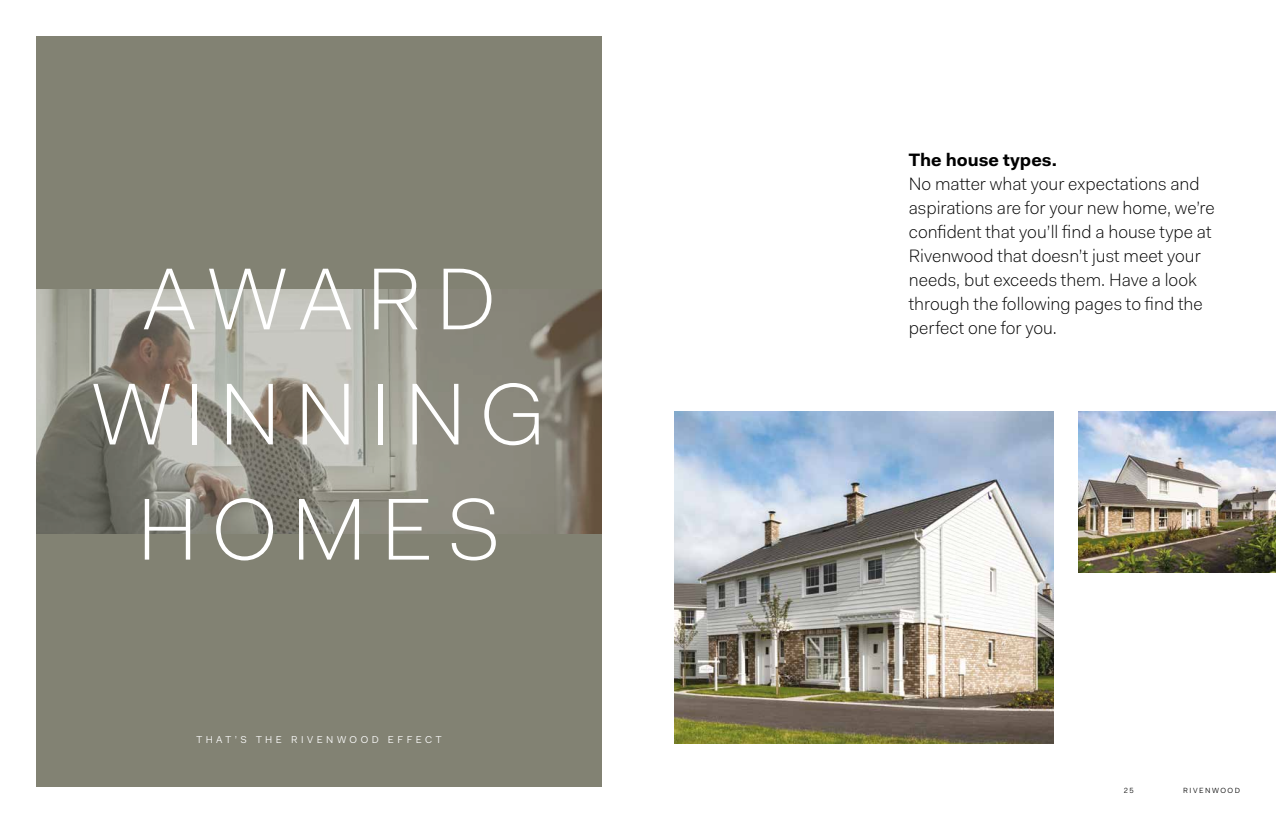
<style>
.page{position:relative;width:1276px;height:823px;background:#fff}
.page>*{position:absolute;margin:0;border:0;box-sizing:border-box;transform-origin:0 0}
.t1{font:300 88px/115px "Fakt Pro";letter-spacing:.15em;color:#fff;text-align:center}
.t2{font:300 18px/24px "Fakt Pro";color:#000}
.t3{font:700 18px "Fakt Pro";color:#000}
.t4{font:10px "Fakt Pro Blond";letter-spacing:.35em;color:#fff}
.t5{font:7.5px "Fakt Pro Blond";letter-spacing:.2em;color:#000}
</style>
<div class="page">
<div style="left:36px;top:36px;width:566px;height:750px;background:#828273"></div>
<img style="left:674px;top:411px;width:380px;height:331px">
<img style="left:1078px;top:411px;width:198px;height:161px">
<img style="left:36px;top:289px;width:566px;height:244px">
<h1 class="t1" style="left:142px;top:241px;width:355px">AWARD</h1>
<h1 class="t1" style="left:92px;top:356px;width:455px">WINNING<br>HOMES</h1>
<p class="t4" style="left:196px;top:732px;width:247px">THAT’S THE RIVENWOOD EFFECT</p>
<p class="t3" style="left:909px;top:148px;width:150px">The house types.</p>
<p class="t2" style="left:909px;top:172px;width:307px">No matter what your expectations and aspirations are for your new home, we’re confident that you’ll find a house type at Rivenwood that doesn’t just meet your needs, but exceeds them. Have a look through the following pages to find the</p>
<p class="t2" style="left:909px;top:315px;width:150px">perfect one for you.</p>
<p class="t5" style="left:1123px;top:784px;width:12px">25</p>
<p class="t5" style="left:1183px;top:784px;width:58px">RIVENWOOD</p>
</div>
